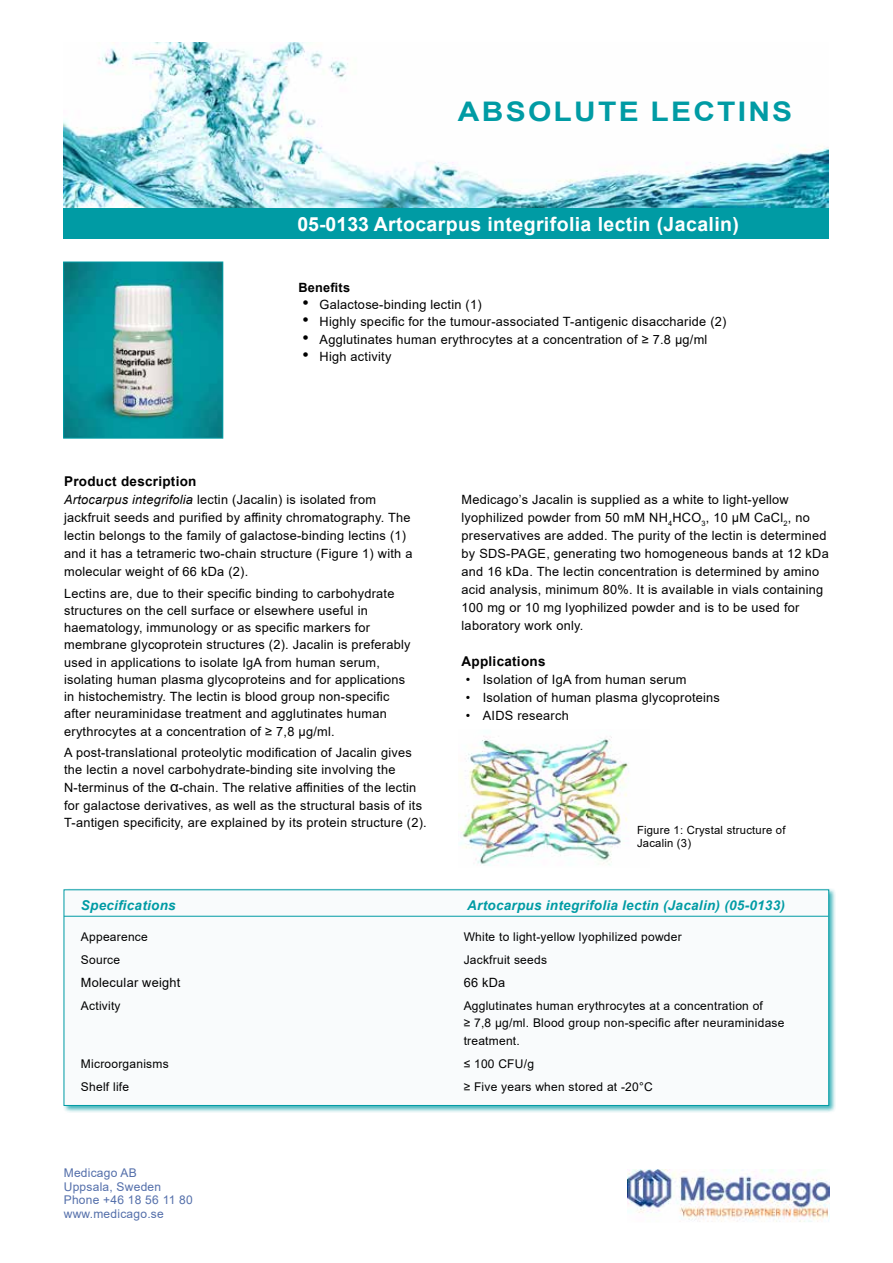
<style>
.page{position:relative;width:893px;height:1263px;background:#fff}
.page>*{position:absolute;margin:0;border:0;box-sizing:border-box;transform-origin:0 0}
.t1{font:700 27px "Arial";letter-spacing:.075em;color:#009ba4;scale:1.11 1}
.t2{font:700 19.5px "Arial";letter-spacing:.02em;color:#fff}
.t3{font:italic 700 13.5px "Arial";letter-spacing:.02em;color:#009ba4}
.t4{font:700 13.5px "Arial";letter-spacing:.02em;color:#000}
.t5{font:12.9px "Arial";letter-spacing:.02em;color:#000}
.t6{font:12.75px/18px "Arial";letter-spacing:.02em;color:#000}
.t7{font:700 12.75px "Arial";letter-spacing:.02em;color:#000}
.t8{font:12px/17.2px "Arial";letter-spacing:.02em;color:#000}
.t9{font:12px/13.5px "Arial";letter-spacing:.02em;color:#546faa}
.t10{font:11.25px/13.5px "Arial";letter-spacing:.02em;color:#000}
.s1{font-size:18px}
.s2{font-style:italic}
.s3{font-size:15px}
</style>
<div class="page">
<img style="left:64px;top:43px;width:765px;height:165px">
<div style="left:64px;top:208px;width:765px;height:31px;background:#009ba4"></div>
<img style="left:627px;top:1169px;width:202px;height:53px">
<div style="left:62px;top:888px;width:774px;height:225px;background:#009ba4;opacity:.75"></div>
<div style="left:64px;top:890px;width:765px;height:216px;background:#f9fbfc;border:1px solid #009ba4"></div>
<hr style="left:64px;top:916px;width:764px;height:1px;background:#009ba4">
<img style="left:459px;top:736px;width:170px;height:130px">
<img style="left:65px;top:264px;width:156px;height:172px">
<div style="left:63px;top:262px;width:160px;height:176px;border:1px solid #009ba4"></div>
<h1 class="t1" style="left:458px;top:93px;width:303px">ABSOLUTE LECTINS</h1>
<h2 class="t2" style="left:297px;top:210px;width:443px">05-0133 Artocarpus integrifolia lectin (Jacalin)</h2>
<p class="t7" style="left:298px;top:278px;width:53px">Benefits</p>
<p class="t6" style="left:303px;top:296px;width:181px"><span class="s1">•</span> Galactose-binding lectin (1)</p>
<p class="t6" style="left:303px;top:313px;width:425px"><span class="s1">•</span> Highly specific for the tumour-associated T-antigenic disaccharide (2)</p>
<p class="t6" style="left:303px;top:330px;width:406px"><span class="s1">•</span> Agglutinates human erythrocytes at a concentration of ≥ 7.8 µg/ml</p>
<p class="t6" style="left:303px;top:347px;width:90px"><span class="s1">•</span> High activity</p>
<p class="t4" style="left:64px;top:472px;width:134px">Product description</p>
<p class="t6" style="left:64px;top:490px;width:350px"><span class="s2">Artocarpus integrifolia</span> lectin (Jacalin) is isolated from jackfruit seeds and purified by affinity chromatography. The lectin belongs to the family of galactose-binding lectins (1) and it has a tetrameric two-chain structure (Figure 1) with a molecular weight of 66 kDa (2).</p>
<p class="t6" style="left:64px;top:584px;width:348px;line-height:17.2px">Lectins are, due to their specific binding to carbohydrate structures on the cell surface or elsewhere useful in haematology, immunology or as specific markers for membrane glycoprotein structures (2). Jacalin is preferably used in applications to isolate IgA from human serum, isolating human plasma glycoproteins and for applications in histochemistry. The lectin is blood group non-specific after neuraminidase treatment and agglutinates human erythrocytes at a concentration of ≥ 7,8 µg/ml.</p>
<p class="t6" style="left:64px;top:744px;width:364px;line-height:17.4px">A post-translational proteolytic modification of Jacalin gives the lectin a novel carbohydrate-binding site involving the N-terminus of the <span class="s3">α</span>-chain. The relative affinities of the lectin for galactose derivatives, as well as the structural basis of its T-antigen specificity, are explained by its protein structure (2).</p>
<p class="t6" style="left:462px;top:490px;width:369px">Medicago’s Jacalin is supplied as a white to light-yellow lyophilized powder from 50 mM NH<sub>4</sub>HCO<sub>3</sub>, 10 µM CaCl<sub>2</sub>, no preservatives are added. The purity of the lectin is determined by SDS-PAGE, generating two homogeneous bands at 12 kDa and 16 kDa. The lectin concentration is determined by amino acid analysis, minimum 80%. It is available in vials containing 100 mg or 10 mg lyophilized powder and is to be used for laboratory work only.</p>
<p class="t4" style="left:462px;top:652px;width:85px">Applications</p>
<p class="t5" style="left:466px;top:671px;width:222px">• Isolation of IgA from human serum</p>
<p class="t6" style="left:466px;top:688px;width:256px">• Isolation of human plasma glycoproteins</p>
<p class="t6" style="left:466px;top:706px;width:104px">• AIDS research</p>
<p class="t10" style="left:637px;top:823px;width:150px">Figure 1: Crystal structure of<br>Jacalin (3)</p>
<p class="t3" style="left:81px;top:896px;width:96px">Specifications</p>
<p class="t3" style="left:467px;top:896px;width:319px">Artocarpus integrifolia lectin (Jacalin) (05-0133)</p>
<p class="t8" style="left:81px;top:928px;width:68px">Appearence</p>
<p class="t8" style="left:464px;top:928px;width:220px">White to light-yellow lyophilized powder</p>
<p class="t8" style="left:81px;top:951px;width:41px">Source</p>
<p class="t8" style="left:464px;top:951px;width:85px">Jackfruit seeds</p>
<p class="t6" style="left:81px;top:973px;width:101px">Molecular weight</p>
<p class="t6" style="left:464px;top:973px;width:43px">66 kDa</p>
<p class="t8" style="left:81px;top:997px;width:41px">Activity</p>
<p class="t8" style="left:464px;top:997px;width:322px">Agglutinates human erythrocytes at a concentration of<br>≥ 7,8 μg/ml. Blood group non-specific after neuraminidase treatment.</p>
<p class="t8" style="left:81px;top:1055px;width:89px">Microorganisms</p>
<p class="t8" style="left:464px;top:1055px;width:72px">≤ 100 CFU/g</p>
<p class="t8" style="left:81px;top:1078px;width:50px">Shelf life</p>
<p class="t8" style="left:464px;top:1078px;width:191px">≥ Five years when stored at -20°C</p>
<p class="t9" style="left:64px;top:1166px;width:131px">Medicago AB<br>Uppsala, Sweden<br>Phone +46 18 56 11 80 www.medicago.se</p>
</div>
